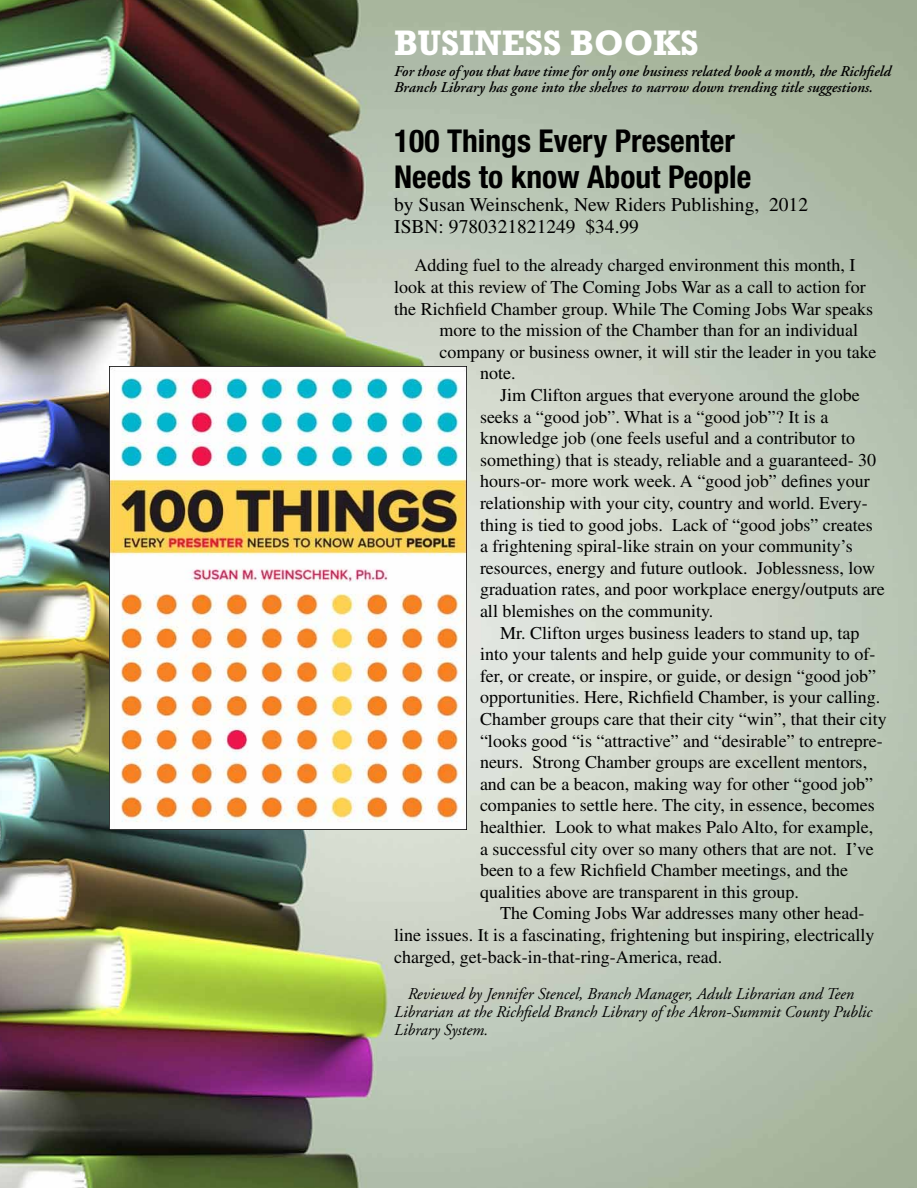
<style>
.page{position:relative;width:918px;height:1188px;background:#fff}
.page>*{position:absolute;margin:0;border:0;box-sizing:border-box;transform-origin:0 0}
.t1{font:700 36px "Rockwell";color:#fff;scale:.96 1}
.t2{font:700 condensed 31.5px/36px "Helvetica Neue";color:#000}
.t3{font:19.5px/22.5px "Times";color:#000}
.t4{font:18px "Times";color:#000}
.t5{font:italic 16.5px/18px "Adobe Garamond";color:#000}
.t6{font:italic 600 15px/16.5px "Adobe Garamond";color:#000}
</style>
<div class="page">
<img style="left:0;top:0;width:917px;height:1188px">
<img style="left:109px;top:366px;width:357px;height:464px">
<h1 class="t1" style="left:394px;top:22px;width:213px">BUSINESS BOO</h1>
<h1 class="t1" style="left:653px;top:22px;width:49px">KS</h1>
<p class="t6" style="left:394px;top:63px;width:498px">For those of you that have time for only one business related book a month, the Richfield<br>Branch Library has gone into the shelves to narrow down trending title suggestions.</p>
<h2 class="t2" style="left:394px;top:123px;width:359px">100 Things Every Presenter<br>Needs to know About People</h2>
<p class="t3" style="left:394px;top:193px;width:415px">by Susan Weinschenk, New Riders Publishing, 2012<br>ISBN: 9780321821249 $34.99</p>
<p class="t4" style="left:414px;top:255px;width:442px">Adding fuel to the already charged environment this month, I</p>
<p class="t4" style="left:394px;top:277px;width:473px">look at this review of The Coming Jobs War as a call to action for</p>
<p class="t4" style="left:394px;top:298px;width:481px">the Richfield Chamber group. While The Coming Jobs War speaks</p>
<p class="t4" style="left:440px;top:320px;width:420px">more to the mission of the Chamber than for an individual</p>
<p class="t4" style="left:440px;top:342px;width:438px">company or business owner, it will stir the leader in you take</p>
<p class="t4" style="left:480px;top:363px;width:37px">note.</p>
<p class="t4" style="left:500px;top:385px;width:361px">Jim Clifton argues that everyone around the globe</p>
<p class="t4" style="left:480px;top:406px;width:350px">seeks a “good job”. What is a “good job”? It is a</p>
<p class="t4" style="left:480px;top:428px;width:377px">knowledge job (one feels useful and a contributor to</p>
<p class="t4" style="left:480px;top:450px;width:398px">something) that is steady, reliable and a guaranteed- 30</p>
<p class="t4" style="left:480px;top:471px;width:391px">hours-or- more work week. A “good job” defines your</p>
<p class="t4" style="left:480px;top:493px;width:389px">relationship with your city, country and world. Every-</p>
<p class="t4" style="left:480px;top:514px;width:394px">thing is tied to good jobs. Lack of “good jobs” creates</p>
<p class="t4" style="left:480px;top:536px;width:374px">a frightening spiral-like strain on your community’s</p>
<p class="t4" style="left:480px;top:558px;width:397px">resources, energy and future outlook. Joblessness, low</p>
<p class="t4" style="left:480px;top:579px;width:406px">graduation rates, and poor workplace energy/outputs are</p>
<p class="t4" style="left:480px;top:601px;width:235px">all blemishes on the community.</p>
<p class="t4" style="left:500px;top:622px;width:361px">Mr. Clifton urges business leaders to stand up, tap</p>
<p class="t4" style="left:480px;top:644px;width:397px">into your talents and help guide your community to of-</p>
<p class="t4" style="left:480px;top:666px;width:398px">fer, or create, or inspire, or guide, or design “good job”</p>
<p class="t4" style="left:480px;top:687px;width:402px">opportunities. Here, Richfield Chamber, is your calling.</p>
<p class="t4" style="left:480px;top:709px;width:408px">Chamber groups care that their city “win”, that their city</p>
<p class="t4" style="left:480px;top:730px;width:404px">“looks good “is “attractive” and “desirable” to entrepre-</p>
<p class="t4" style="left:480px;top:752px;width:389px">neurs. Strong Chamber groups are excellent mentors,</p>
<p class="t4" style="left:480px;top:774px;width:395px">and can be a beacon, making way for other “good job”</p>
<p class="t4" style="left:480px;top:795px;width:396px">companies to settle here. The city, in essence, becomes</p>
<p class="t4" style="left:480px;top:817px;width:395px">healthier. Look to what makes Palo Alto, for example,</p>
<p class="t4" style="left:480px;top:838px;width:395px">a successful city over so many others that are not. I’ve</p>
<p class="t4" style="left:480px;top:860px;width:369px">been to a few Richfield Chamber meetings, and the</p>
<p class="t4" style="left:480px;top:882px;width:320px">qualities above are transparent in this group.</p>
<p class="t4" style="left:500px;top:903px;width:366px">The Coming Jobs War addresses many other head-</p>
<p class="t4" style="left:394px;top:925px;width:482px">line issues. It is a fascinating, frightening but inspiring, electrically</p>
<p class="t4" style="left:394px;top:946px;width:330px">charged, get-back-in-that-ring-America, read.</p>
<p class="t5" style="left:394px;top:985px;width:479px;text-indent:13px">Reviewed by Jennifer Stencel, Branch Manager, Adult Librarian and Teen<br>Librarian at the Richfield Branch Library of the Akron-Summit County Public<br>Library System.</p>
</div>
